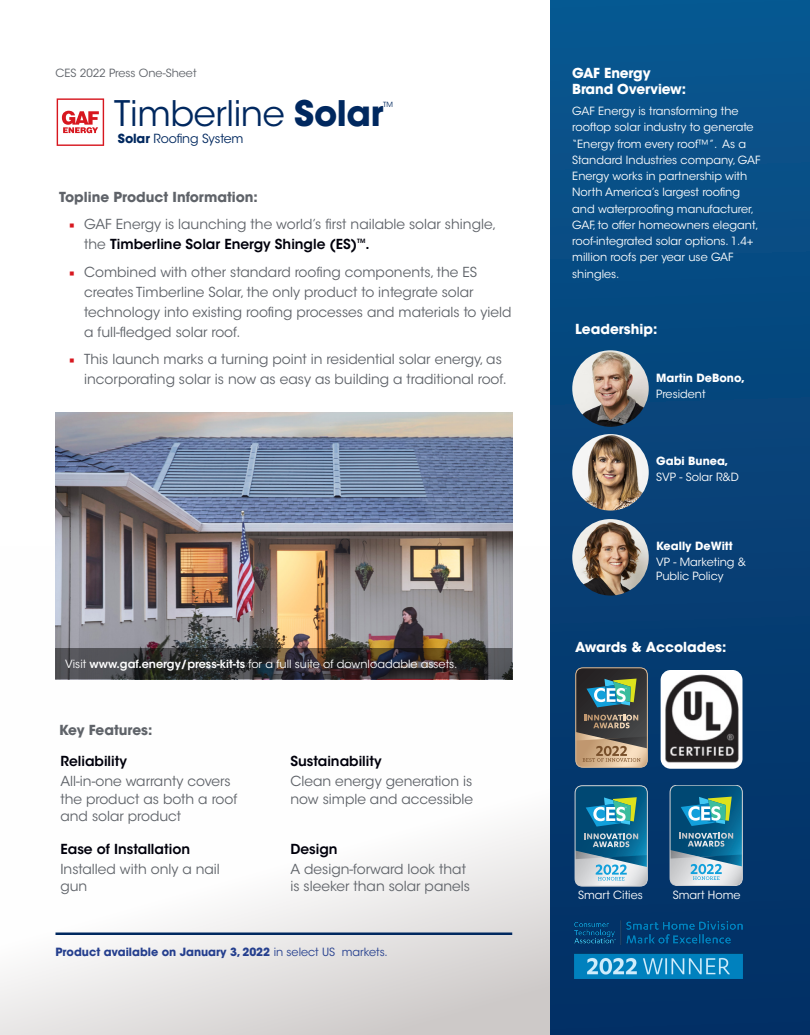
<style>
.page{position:relative;width:810px;height:1035px;background:#fff}
.page>*{position:absolute;margin:0;border:0;box-sizing:border-box;transform-origin:0 0}
.t1{font:35px "ITC Avant Garde Std";letter-spacing:-.01em;color:#00285f}
.t2{font:13.75px/20px "ITC Avant Garde Std";color:#5f6369}
.t3{font:700 13.75px/16.2px "ITC Avant Garde Std";letter-spacing:-.01em;color:#fff}
.t4{font:600 13.75px "ITC Avant Garde Std";color:#00000b}
.t5{font:700 13.75px "ITC Avant Garde Std";color:#5f6369}
.t6{font:12.5px "ITC Avant Garde Std";letter-spacing:-.01em;color:#00285f}
.t7{font:11.25px/16.2px "ITC Avant Garde Std";color:#fff}
.t8{font:700 11.25px "ITC Avant Garde Std";color:#253f8e}
.t9{font:700 11.25px "ITC Avant Garde Std";color:#fff}
.t10{font:11.25px "ITC Avant Garde Std";color:#5f6369}
.t11{font:7px "ITC Avant Garde Std";color:#00285f}
.t12{font:600 5.88px "ITC Avant Garde Std";color:#00000b}
.s1{font-weight:700}
.s2{font-family:"Minion Pro";color:#d7171f}
.s3{font-weight:600;color:#00000b}
.s4{font-weight:600}
.s5{font-weight:400}
</style>
<div class="page">
<svg style="left:0;top:546px;width:550px;height:489px"></svg>
<div style="left:550px;top:0;width:260px;height:1035px;background:linear-gradient(to bottom,#09568e,#042f63)"></div>
<img style="left:56px;top:412px;width:456px;height:236px">
<svg style="left:57px;top:98px;width:47px;height:48px"></svg>
<img style="left:572px;top:350px;width:77px;height:77px;border-radius:38px">
<img style="left:572px;top:434px;width:77px;height:77px;border-radius:38px">
<img style="left:572px;top:519px;width:77px;height:77px;border-radius:38px">
<svg style="left:576px;top:668px;width:71px;height:99px;background:#6f6e61"></svg>
<img style="left:661px;top:670px;width:81px;height:99px">
<svg style="left:55px;top:648px;width:457px;height:31px;background:#373434"></svg>
<hr style="left:56px;top:932px;width:456px;height:3px;background:#00285f">
<svg style="left:575px;top:786px;width:72px;height:100px;background:#528fa5"></svg>
<svg style="left:670px;top:785px;width:72px;height:101px;background:#538fa6"></svg>
<img style="left:574px;top:920px;width:168px;height:59px">
<p class="t10" style="left:56px;top:66px;width:143px">CES 2022 Press One-Sheet</p>
<p class="t1" style="left:114px;top:92px;width:271px">Timberline <span class="s1">Solar</span></p>
<p class="t11" style="left:383px;top:100px;width:11px">TM</p>
<p class="t6" style="left:118px;top:131px;width:127px"><span class="s1">Solar</span> Roofing System</p>
<p class="t5" style="left:59px;top:188px;width:200px">Topline Product Information:</p>
<p class="t2" style="left:84px;top:214px;width:414px;text-indent:-15px"><span class="s2">■</span> GAF Energy is launching the world’s first nailable solar shingle, the <span class="s3">Timberline Solar Energy Shingle (ES)</span></p>
<p class="t12" style="left:357px;top:237px;width:10px">TM</p>
<p class="t4" style="left:365px;top:235px;width:6px">.</p>
<p class="t2" style="left:84px;top:262px;width:429px;text-indent:-15px"><span class="s2">■</span> Combined with other standard roofing components, the ES creates Timberline Solar, the only product to integrate solar technology into existing roofing processes and materials to yield a full-fledged solar roof.</p>
<p class="t2" style="left:84px;top:349px;width:424px;text-indent:-15px"><span class="s2">■</span> This launch marks a turning point in residential solar energy, as incorporating solar is now as easy as building a traditional roof.</p>
<p class="t7" style="left:65px;top:656px;width:394px">Visit <span class="s4">www.gaf.energy/press-kit-ts</span> for a full suite of downloadable assets.</p>
<p class="t5" style="left:59px;top:721px;width:95px">Key Features:</p>
<p class="t4" style="left:60px;top:752px;width:68px">Reliability</p>
<p class="t2" style="left:60px;top:773px;width:178px;line-height:17.5px">All-in-one warranty covers the product as both a roof and solar product</p>
<p class="t4" style="left:60px;top:840px;width:131px">Ease of Installation</p>
<p class="t2" style="left:60px;top:860px;width:161px;line-height:17.5px">Installed with only a nail gun</p>
<p class="t4" style="left:290px;top:752px;width:93px">Sustainability</p>
<p class="t2" style="left:290px;top:773px;width:184px;line-height:17.5px">Clean energy generation is now simple and accessible</p>
<p class="t4" style="left:290px;top:840px;width:49px">Design</p>
<p class="t2" style="left:290px;top:860px;width:181px;line-height:17.5px">A design-forward look that is sleeker than solar panels</p>
<p class="t8" style="left:56px;top:945px;width:334px">Product available on January 3, 2022 <span class="s5">in select US markets.</span></p>
<p class="t3" style="left:572px;top:64px;width:115px">GAF Energy<br>Brand Overview:</p>
<p class="t7" style="left:572px;top:103px;width:190px">GAF Energy is transforming the rooftop solar industry to generate “Energy from every roof™”. As a<br>Standard Industries company, GAF<br>Energy works in partnership with<br>North America’s largest roofing and waterproofing manufacturer,<br>GAF, to offer homeowners elegant, roof-integrated solar options. 1.4+ million roofs per year use GAF shingles.</p>
<p class="t3" style="left:575px;top:321px;width:84px">Leadership:</p>
<p class="t9" style="left:656px;top:370px;width:90px">Martin DeBono,</p>
<p class="t7" style="left:656px;top:386px;width:51px">President</p>
<p class="t9" style="left:656px;top:454px;width:74px">Gabi Bunea,</p>
<p class="t7" style="left:656px;top:469px;width:84px">SVP - Solar R&amp;D</p>
<p class="t9" style="left:656px;top:539px;width:78px">Keally DeWitt</p>
<p class="t7" style="left:656px;top:556px;width:91px;line-height:13.5px">VP - Marketing &amp;<br>Public Policy</p>
<p class="t3" style="left:575px;top:639px;width:153px">Awards &amp; Accolades:</p>
<p class="t7" style="left:578px;top:887px;width:66px">Smart Cities</p>
<p class="t7" style="left:673px;top:887px;width:69px">Smart Home</p>
</div>
